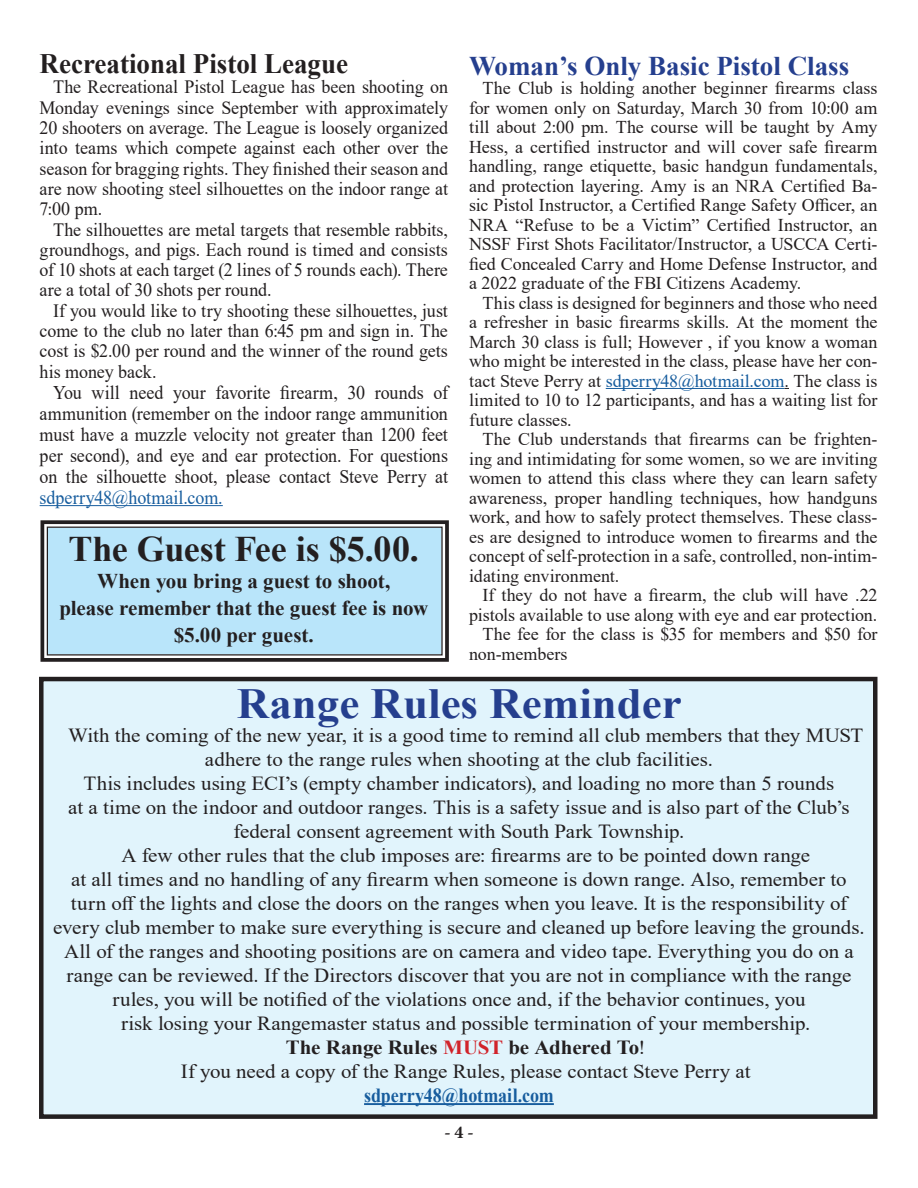
<style>
.page{position:relative;width:918px;height:1188px;background:#fff}
.page>*{position:absolute;margin:0;border:0;box-sizing:border-box;transform-origin:0 0}
.Heading{font:700 42.9px "Times New Roman";color:#253f8e;scale:1.05 1}
.Body_Text{font:700 36px "Times New Roman";letter-spacing:-.005em;color:#231f20}
.Heading-2{font:700 28.2px "Times New Roman";color:#231f20;scale:.96 1}
.Heading-3{font:700 27px "Times New Roman";color:#253f8e}
.Body_Text-2{font:700 21px/27px "Times New Roman";letter-spacing:-.005em;color:#231f20;text-align:center}
.Body_Text-3{font:19.95px/24px "Times New Roman";color:#231f20;scale:1.05 1}
.Body_Text-4{font:700 19.95px "Times New Roman";letter-spacing:-.005em;color:#231f20;scale:1.05 1}
.Body_Text-5{font:19.35px/21px "Times New Roman";color:#231f20;text-align:justify;scale:.93 1}
.Body_Text-6{font:18.75px/20.2px "Times New Roman";letter-spacing:-.005em;color:#231f20;text-align:justify;scale:.96 1}
.Body_Text-7{font:18px/19.5px "Times New Roman";letter-spacing:-.005em;color:#231f20;text-align:justify}
.t1{font:700 18px "Minion Pro";color:#231f20}
.s1{color:#175d9e}
.s2{color:#d1232a}
.s3{font-weight:400}
.s4{font-weight:700;color:#175d9e}
</style>
<div class="page">
<hr style="left:40px;top:505px;width:183px;height:1px;background:#175d9e">
<hr style="left:606px;top:388px;width:179px;height:1px;background:#175d9e">
<svg style="left:40px;top:520px;width:409px;height:142px;background:#b0d7e9"></svg>
<div style="left:47px;top:527px;width:396px;height:129px;border:1px solid #231f20"></div>
<div style="left:41px;top:679px;width:834px;height:438px;background:#e1f4fc"></div>
<div style="left:39px;top:677px;width:839px;height:442px;border:4px solid #231f20"></div>
<hr style="left:364px;top:1103px;width:190px;height:2px;background:#175d9e">
<p class="Heading-2" style="left:40px;top:43px;width:323px">Recreational Pistol League</p>
<p class="Body_Text-6" style="left:40px;top:76px;width:427px;text-indent:14px">The Recreational Pistol League has been shooting on Monday evenings since September with approximately 20 shooters on average. The League is loosely organized into teams which compete against each other over the season for bragging rights. They finished their season and are now shooting steel silhouettes on the indoor range at 7:00 pm.</p>
<p class="Body_Text-6" style="left:40px;top:219px;width:427px;text-indent:14px">The silhouettes are metal targets that resemble rabbits, groundhogs, and pigs. Each round is timed and consists of 10 shots at each target (2 lines of 5 rounds each). There are a total of 30 shots per round.</p>
<p class="Body_Text-6" style="left:40px;top:300px;width:427px;text-indent:14px">If you would like to try shooting these silhouettes, just come to the club no later than 6:45 pm and sign in. The cost is $2.00 per round and the winner of the round gets his money back.</p>
<p class="Body_Text-5" style="left:40px;top:381px;width:441px;text-indent:14px">You will need your favorite firearm, 30 rounds of ammunition (remember on the indoor range ammunition must have a muzzle velocity not greater than 1200 feet per second), and eye and ear protection. For questions on the silhouette shoot, please contact Steve Perry at <span class="s1">sdperry48@hotmail.com.</span></p>
<p class="Body_Text" style="left:69px;top:523px;width:352px">The Guest Fee is $5.00.</p>
<p class="Body_Text-2" style="left:59px;top:567px;width:370px">When you bring a guest to shoot,<br>please remember that the guest fee is now $5.00 per guest.</p>
<p class="Heading-3" style="left:469px;top:46px;width:382px">Woman’s Only Basic Pistol Class</p>
<p class="Body_Text-7" style="left:469px;top:78px;width:410px;text-indent:14px">The Club is holding another beginner firearms class for women only on Saturday, March 30 from 10:00 am till about 2:00 pm. The course will be taught by Amy Hess, a certified instructor and will cover safe firearm handling, range etiquette, basic handgun fundamentals, and protection layering. Amy is an NRA Certified Ba&shy;sic Pistol Instructor, a Certified Range Safety Officer, an NRA “Refuse to be a Victim” Certified Instructor, an NSSF First Shots Facilitator/Instructor, a USCCA Certi&shy;fied Concealed Carry and Home Defense Instructor, and a 2022 graduate of the FBI Citizens Academy.</p>
<p class="Body_Text-7" style="left:469px;top:292px;width:410px;text-indent:14px">This class is designed for beginners and those who need a refresher in basic firearms skills. At the moment the March 30 class is full; However , if you know a woman who might be interested in the class, please have her con&shy;tact Steve Perry at <span class="s1">sdperry48@hotmail.com</span>. The class is limited to 10 to 12 participants, and has a waiting list for future classes.</p>
<p class="Body_Text-7" style="left:469px;top:429px;width:410px;text-indent:14px">The Club understands that firearms can be frighten&shy;ing and intimidating for some women, so we are inviting women to attend this class where they can learn safety awareness, proper handling techniques, how handguns work, and how to safely protect themselves. These class&shy;es are designed to introduce women to firearms and the concept of self-protection in a safe, controlled, non-intim&shy;idating environment.</p>
<p class="Body_Text-7" style="left:469px;top:585px;width:410px;text-align:right">If they do not have a firearm, the club will have .22 pistols available to use along with eye and ear protection.</p>
<p class="Body_Text-7" style="left:469px;top:624px;width:410px;text-indent:14px">The fee for the class is $35 for members and $50 for non-members</p>
<p class="Heading" style="left:237px;top:673px;width:425px">Range Rules Reminder</p>
<p class="Body_Text-3" style="left:68px;top:723px;width:759px">With the coming of the new year, it is a good time to remind all club members that they MUST</p>
<p class="Body_Text-3" style="left:205px;top:747px;width:485px">adhere to the range rules when shooting at the club facilities.</p>
<p class="Body_Text-3" style="left:84px;top:771px;width:716px">This includes using ECI’s (empty chamber indicators), and loading no more than 5 rounds</p>
<p class="Body_Text-3" style="left:68px;top:795px;width:746px">at a time on the indoor and outdoor ranges. This is a safety issue and is also part of the Club’s</p>
<p class="Body_Text-3" style="left:234px;top:819px;width:431px">federal consent agreement with South Park Township.</p>
<p class="Body_Text-3" style="left:121px;top:843px;width:657px">A few other rules that the club imposes are: firearms are to be pointed down range</p>
<p class="Body_Text-3" style="left:71px;top:867px;width:740px">at all times and no handling of any firearm when someone is down range. Also, remember to</p>
<p class="Body_Text-3" style="left:71px;top:891px;width:741px">turn off the lights and close the doors on the ranges when you leave. It is the responsibility of</p>
<p class="Body_Text-3" style="left:53px;top:915px;width:774px">every club member to make sure everything is secure and cleaned up before leaving the grounds.</p>
<p class="Body_Text-3" style="left:64px;top:939px;width:754px">All of the ranges and shooting positions are on camera and video tape. Everything you do on a</p>
<p class="Body_Text-3" style="left:67px;top:963px;width:749px">range can be reviewed. If the Directors discover that you are not in compliance with the range</p>
<p class="Body_Text-3" style="left:112px;top:987px;width:662px">rules, you will be notified of the violations once and, if the behavior continues, you</p>
<p class="Body_Text-3" style="left:121px;top:1011px;width:658px">risk losing your Rangemaster status and possible termination of your membership.</p>
<p class="Body_Text-4" style="left:286px;top:1033px;width:344px">The Range Rules <span class="s2">MUST</span> be Adhered To<span class="s3">!</span></p>
<p class="Body_Text-3" style="left:364px;top:1059px;width:370px;text-indent:-183px">If you need a copy of the Range Rules, please contact Steve Perry at <span class="s4">sdperry48@hotmail.com</span></p>
<p class="t1" style="left:444px;top:1120px;width:31px">- 4 -</p>
</div>
